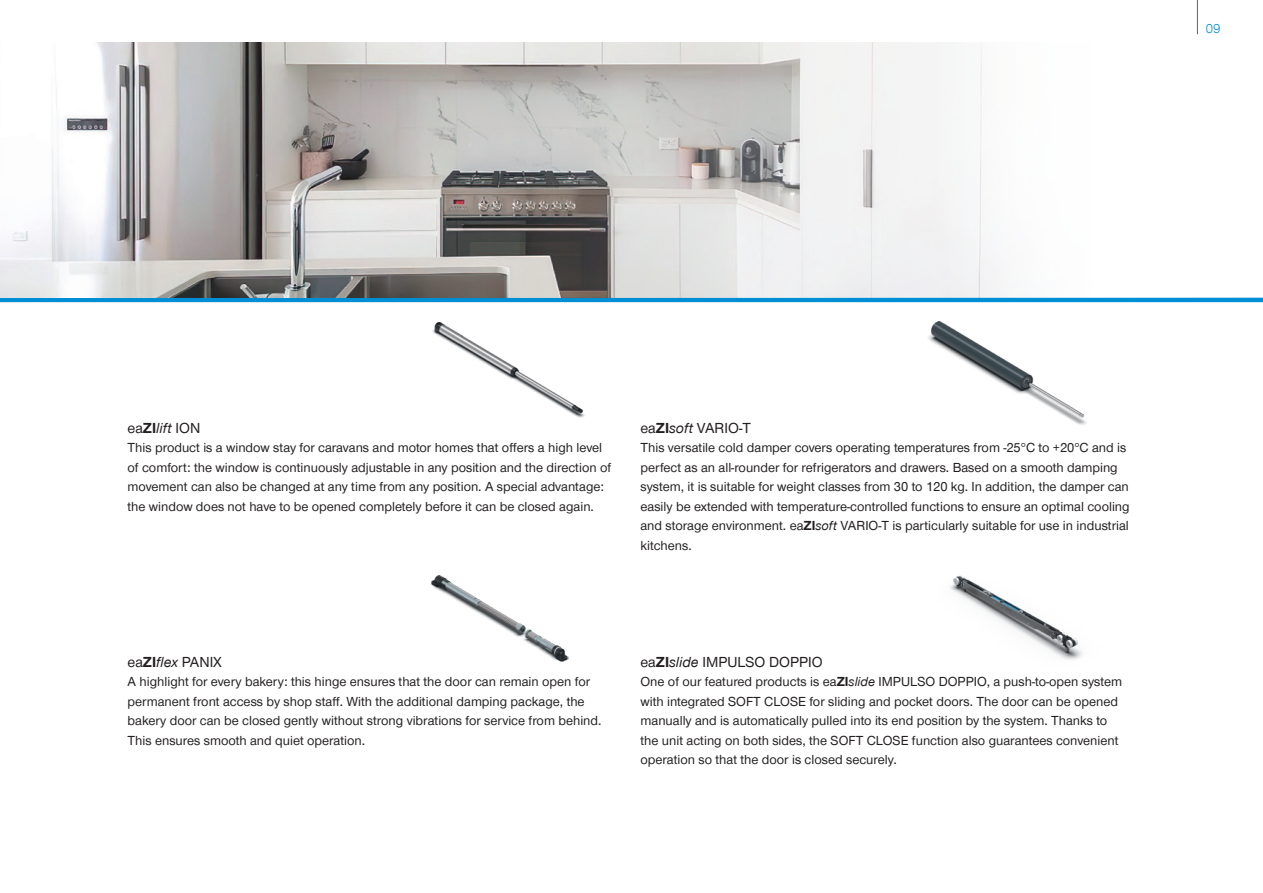
<style>
.page{position:relative;width:1263px;height:893px;background:#fff}
.page>*{position:absolute;margin:0;border:0;box-sizing:border-box;transform-origin:0 0}
.t1{font:15px "Zimmer Group Sans";color:#231f20}
.t2{font:13.5px/19.5px "Zimmer Group Sans";color:#231f20}
.t3{font:300 13.5px "Zimmer Group Sans";color:#008fd5}
.s1{font-weight:700}
.s2{font-style:italic}
</style>
<div class="page">
<img style="left:432px;top:323px;width:153px;height:95px">
<img style="left:950px;top:575px;width:133px;height:85px">
<img style="left:928px;top:322px;width:159px;height:103px">
<img style="left:431px;top:575px;width:138px;height:86px">
<hr style="left:1197px;top:0;width:1px;height:34px;background:#636366">
<hr style="left:0;top:298px;width:1263px;height:4px;background:#008fd5">
<img style="left:0;top:43px;width:1093px;height:255px">
<p class="t3" style="left:1206px;top:20px;width:16px">09</p>
<p class="t1" style="left:128px;top:418px;width:74px">ea<span class="s1">ZI</span><span class="s2">lift</span> ION</p>
<p class="t2" style="left:128px;top:437px;width:485px">This product is a window stay for caravans and motor homes that offers a high level of comfort: the window is continuously adjustable in any position and the direction of movement can also be changed at any time from any position. A special advantage: the window does not have to be opened completely before it can be closed again.</p>
<p class="t1" style="left:640px;top:418px;width:112px">ea<span class="s1">ZI</span><span class="s2">soft</span> VARIO-T</p>
<p class="t2" style="left:640px;top:437px;width:491px">This versatile cold damper covers operating temperatures from -25°C to +20°C and is perfect as an all-rounder for refrigerators and drawers. Based on a smooth damping system, it is suitable for weight classes from 30 to 120 kg. In addition, the damper can easily be extended with temperature-controlled functions to ensure an optimal cooling and storage environment. ea<span class="s1">ZI</span><span class="s2">soft</span> VARIO-T is particularly suitable for use in industrial kitchens.</p>
<p class="t1" style="left:128px;top:652px;width:96px">ea<span class="s1">ZI</span><span class="s2">flex</span> PANIX</p>
<p class="t2" style="left:128px;top:671px;width:475px">A highlight for every bakery: this hinge ensures that the door can remain open for permanent front access by shop staff. With the additional damping package, the bakery door can be closed gently without strong vibrations for service from behind.<br>This ensures smooth and quiet operation.</p>
<p class="t1" style="left:640px;top:652px;width:184px">ea<span class="s1">ZI</span><span class="s2">slide</span> IMPULSO DOPPIO</p>
<p class="t2" style="left:640px;top:671px;width:483px">One of our featured products is ea<span class="s1">ZI</span><span class="s2">slide</span> IMPULSO DOPPIO, a push-to-open system with integrated SOFT CLOSE for sliding and pocket doors. The door can be opened manually and is automatically pulled into its end position by the system. Thanks to the unit acting on both sides, the SOFT CLOSE function also guarantees convenient operation so that the door is closed securely.</p>
</div>
